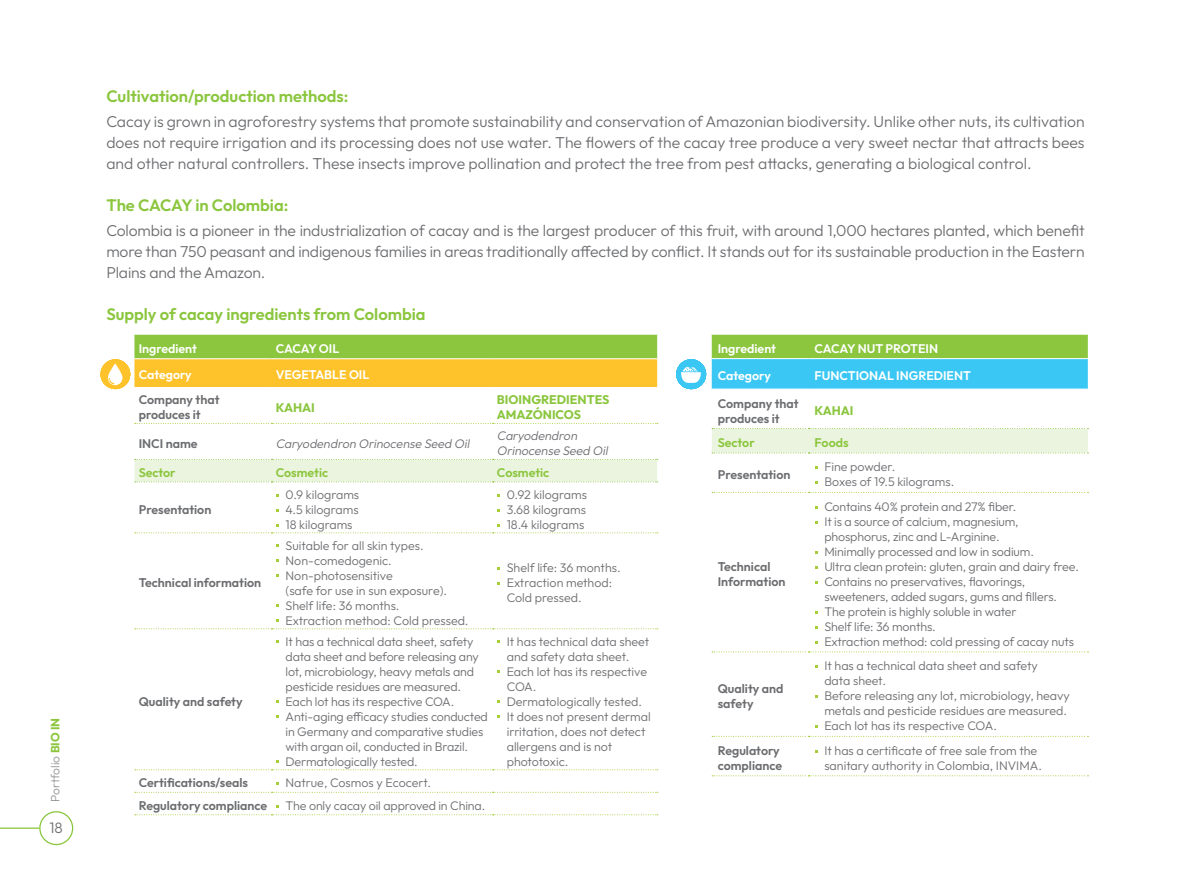
<style>
.page{position:relative;width:1191px;height:893px;background:#fff}
.page>*{position:absolute;margin:0;border:0;box-sizing:border-box;transform-origin:0 0}
.SUBTITULO-ESPECIES{font:600 16.5px "Outfit";color:#8bc63e}
.COMUN-SECCION-ESPECIES{font:300 15.75px/21px "Outfit";letter-spacing:-.01em;color:#6c6d70;text-align:justify}
.t1{font:300 15px "Outfit";color:#6c6d70}
.COMUN{font:300 12.45px/15px "Outfit";letter-spacing:-.01em;color:#6c6d70}
.TEXTO-TABLAS{font:600 12.45px/15px "Outfit";color:#6c6d70}
.COMUN-2{font:600 12.45px "Outfit";color:#fff}
.TEXTO-TABLAS-2{font:italic 300 12.45px/15px "Outfit";color:#6c6d70}
.COMUN-3{font:700 12.45px/15px "Outfit";color:#8bc63e}
.TEXTO-TABLAS-3{font:600 12.45px "Outfit";color:#8bc63e}
.COMUN-4{font:600 12.45px "Outfit";letter-spacing:-.02em;color:#fff}
.t2{font:300 12px "Outfit";color:#919396}
.s1{font-weight:700;color:#8bc63e}
</style>
<div class="page">
<hr style="left:0;top:827px;width:39px;height:2px;background:#8bc63e">
<div style="left:39px;top:811px;width:34px;height:34px;border:1px solid #8bc63e;border-radius:50%"></div>
<svg style="left:135px;top:423px;width:523px;height:1px"></svg>
<svg style="left:135px;top:532px;width:523px;height:1px"></svg>
<svg style="left:135px;top:628px;width:523px;height:1px"></svg>
<svg style="left:135px;top:769px;width:523px;height:1px"></svg>
<svg style="left:135px;top:792px;width:523px;height:1px"></svg>
<svg style="left:135px;top:814px;width:523px;height:1px"></svg>
<svg style="left:134px;top:459px;width:524px;height:23px;background:#e9f3dc"></svg>
<svg style="left:712px;top:492px;width:376px;height:1px"></svg>
<svg style="left:712px;top:651px;width:376px;height:1px"></svg>
<svg style="left:712px;top:736px;width:376px;height:1px"></svg>
<svg style="left:712px;top:775px;width:376px;height:1px"></svg>
<svg style="left:711px;top:428px;width:377px;height:26px;background:#eaf3dc"></svg>
<svg style="left:100px;top:334px;width:557px;height:55px;background:#d0ca49"></svg>
<svg style="left:676px;top:334px;width:411px;height:55px;background:#6dccae"></svg>
<p class="t2" style="left:48px;top:801px;width:85px;rotate:-90deg">Portfolio <span class="s1">BIO IN</span></p>
<p class="t1" style="left:50px;top:819px;width:15px">18</p>
<p class="SUBTITULO-ESPECIES" style="left:106px;top:85px;width:244px">Cultivation/production methods:</p>
<p class="COMUN-SECCION-ESPECIES" style="left:106px;top:111px;width:979px">Cacay is grown in agroforestry systems that promote sustainability and conservation of Amazonian biodiversity. Unlike other nuts, its cultivation does not require irrigation and its processing does not use water. The flowers of the cacay tree produce a very sweet nectar that attracts bees and other natural controllers. These insects improve pollination and protect the tree from pest attacks, generating a biological control.</p>
<p class="SUBTITULO-ESPECIES" style="left:106px;top:194px;width:183px">The CACAY in Colombia:</p>
<p class="COMUN-SECCION-ESPECIES" style="left:106px;top:220px;width:979px">Colombia is a pioneer in the industrialization of cacay and is the largest producer of this fruit, with around 1,000 hectares planted, which benefit more than 750 peasant and indigenous families in areas traditionally affected by conflict. It stands out for its sustainable production in the Eastern Plains and the Amazon.</p>
<p class="SUBTITULO-ESPECIES" style="left:106px;top:303px;width:321px">Supply of cacay ingredients from Colombia</p>
<p class="COMUN-2" style="left:139px;top:340px;width:60px">Ingredient</p>
<p class="COMUN-4" style="left:276px;top:340px;width:65px">CACAY OIL</p>
<p class="COMUN-2" style="left:139px;top:367px;width:55px">Category</p>
<p class="COMUN-2" style="left:276px;top:367px;width:95px">VEGETABLE OIL</p>
<p class="TEXTO-TABLAS" style="left:139px;top:393px;width:82px">Company that produces it</p>
<p class="COMUN-3" style="left:276px;top:400px;width:40px">KAHAI</p>
<p class="COMUN-3" style="left:497px;top:393px;width:114px">BIOINGREDIENTES<br>AMAZÓNICOS</p>
<p class="TEXTO-TABLAS" style="left:139px;top:436px;width:60px">INCI name</p>
<p class="TEXTO-TABLAS-2" style="left:276px;top:436px;width:198px">Caryodendron Orinocense Seed Oil</p>
<p class="TEXTO-TABLAS-2" style="left:497px;top:429px;width:115px">Caryodendron<br>Orinocense Seed Oil</p>
<p class="TEXTO-TABLAS-3" style="left:139px;top:464px;width:38px">Sector</p>
<p class="TEXTO-TABLAS-3" style="left:276px;top:464px;width:54px">Cosmetic</p>
<p class="TEXTO-TABLAS-3" style="left:497px;top:464px;width:54px">Cosmetic</p>
<p class="TEXTO-TABLAS" style="left:139px;top:502px;width:74px">Presentation</p>
<p class="COMUN-2" style="left:717px;top:340px;width:60px">Ingredient</p>
<p class="COMUN-2" style="left:814px;top:340px;width:125px">CACAY NUT PROTEIN</p>
<p class="COMUN-2" style="left:717px;top:367px;width:55px">Category</p>
<p class="COMUN-2" style="left:814px;top:367px;width:158px">FUNCTIONAL INGREDIENT</p>
<p class="TEXTO-TABLAS" style="left:717px;top:396px;width:82px">Company that produces it</p>
<p class="COMUN-3" style="left:814px;top:404px;width:40px">KAHAI</p>
<p class="TEXTO-TABLAS-3" style="left:717px;top:434px;width:38px">Sector</p>
<p class="TEXTO-TABLAS-3" style="left:814px;top:434px;width:36px">Foods</p>
<p class="TEXTO-TABLAS" style="left:717px;top:468px;width:74px">Presentation</p>
<p class="COMUN" style="left:824px;top:460px;width:72px">Fine powder.</p>
<p class="COMUN" style="left:824px;top:475px;width:131px">Boxes of 19.5 kilograms.</p>
<p class="COMUN" style="left:285px;top:487px;width:75px">0.9 kilograms</p>
<p class="COMUN" style="left:285px;top:502px;width:75px">4.5 kilograms</p>
<p class="COMUN" style="left:285px;top:517px;width:69px">18 kilograms</p>
<p class="COMUN" style="left:507px;top:487px;width:82px">0.92 kilograms</p>
<p class="COMUN" style="left:507px;top:502px;width:81px">3.68 kilograms</p>
<p class="COMUN" style="left:507px;top:517px;width:79px">18.4 kilograms</p>
<p class="COMUN" style="left:824px;top:499px;width:193px">Contains 40% protein and 27% fiber.</p>
<p class="COMUN" style="left:824px;top:514px;width:196px">It is a source of calcium, magnesium, phosphorus, zinc and L-Arginine.</p>
<p class="COMUN" style="left:824px;top:544px;width:211px">Minimally processed and low in sodium.</p>
<p class="COMUN" style="left:824px;top:559px;width:256px">Ultra clean protein: gluten, grain and dairy free.</p>
<p class="COMUN" style="left:824px;top:574px;width:234px">Contains no preservatives, flavorings, sweeteners, added sugars, gums and fillers.</p>
<p class="COMUN" style="left:824px;top:604px;width:194px">The protein is highly soluble in water</p>
<p class="COMUN" style="left:824px;top:619px;width:113px">Shelf life: 36 months.</p>
<p class="COMUN" style="left:824px;top:634px;width:251px">Extraction method: cold pressing of cacay nuts</p>
<p class="COMUN" style="left:285px;top:538px;width:140px">Suitable for all skin types.</p>
<p class="COMUN" style="left:285px;top:553px;width:108px">Non-comedogenic.</p>
<p class="COMUN" style="left:285px;top:568px;width:163px">Non-photosensitive<br>(safe for use in sun exposure).</p>
<p class="COMUN" style="left:285px;top:598px;width:115px">Shelf life: 36 months.</p>
<p class="COMUN" style="left:285px;top:613px;width:184px">Extraction method: Cold pressed.</p>
<p class="TEXTO-TABLAS" style="left:717px;top:559px;width:69px">Technical<br>Information</p>
<p class="COMUN" style="left:507px;top:560px;width:115px">Shelf life: 36 months.</p>
<p class="COMUN" style="left:507px;top:575px;width:107px">Extraction method:<br>Cold pressed.</p>
<p class="TEXTO-TABLAS" style="left:139px;top:576px;width:124px">Technical information</p>
<p class="COMUN" style="left:285px;top:634px;width:195px">It has a technical data sheet, safety data sheet and before releasing any lot, microbiology, heavy metals and pesticide residues are measured.</p>
<p class="COMUN" style="left:285px;top:694px;width:170px">Each lot has its respective COA.</p>
<p class="COMUN" style="left:285px;top:709px;width:204px">Anti-aging efficacy studies conducted in Germany and comparative studies with argan oil, conducted in Brazil.</p>
<p class="COMUN" style="left:285px;top:754px;width:134px">Dermatologically tested.</p>
<p class="COMUN" style="left:507px;top:634px;width:144px">It has technical data sheet and safety data sheet.</p>
<p class="COMUN" style="left:507px;top:664px;width:142px">Each lot has its respective<br>COA.</p>
<p class="COMUN" style="left:507px;top:694px;width:137px">Dermatologically tested.</p>
<p class="COMUN" style="left:507px;top:709px;width:145px">It does not present dermal irritation, does not detect allergens and is not phototoxic.</p>
<p class="COMUN" style="left:824px;top:659px;width:215px">It has a technical data sheet and safety data sheet.</p>
<p class="COMUN" style="left:824px;top:689px;width:247px">Before releasing any lot, microbiology, heavy metals and pesticide residues are measured.</p>
<p class="COMUN" style="left:824px;top:719px;width:174px">Each lot has its respective COA.</p>
<p class="TEXTO-TABLAS" style="left:717px;top:681px;width:67px">Quality and safety</p>
<p class="TEXTO-TABLAS" style="left:139px;top:694px;width:105px">Quality and safety</p>
<p class="TEXTO-TABLAS" style="left:717px;top:743px;width:66px">Regulatory compliance</p>
<p class="COMUN" style="left:824px;top:743px;width:219px">It has a certificate of free sale from the sanitary authority in Colombia, INVIMA.</p>
<p class="TEXTO-TABLAS" style="left:139px;top:776px;width:111px">Certifications/seals</p>
<p class="COMUN" style="left:285px;top:776px;width:147px">Natrue, Cosmos y Ecocert.</p>
<p class="TEXTO-TABLAS" style="left:139px;top:798px;width:130px">Regulatory compliance</p>
<p class="COMUN" style="left:285px;top:798px;width:201px">The only cacay oil approved in China.</p>
</div>
